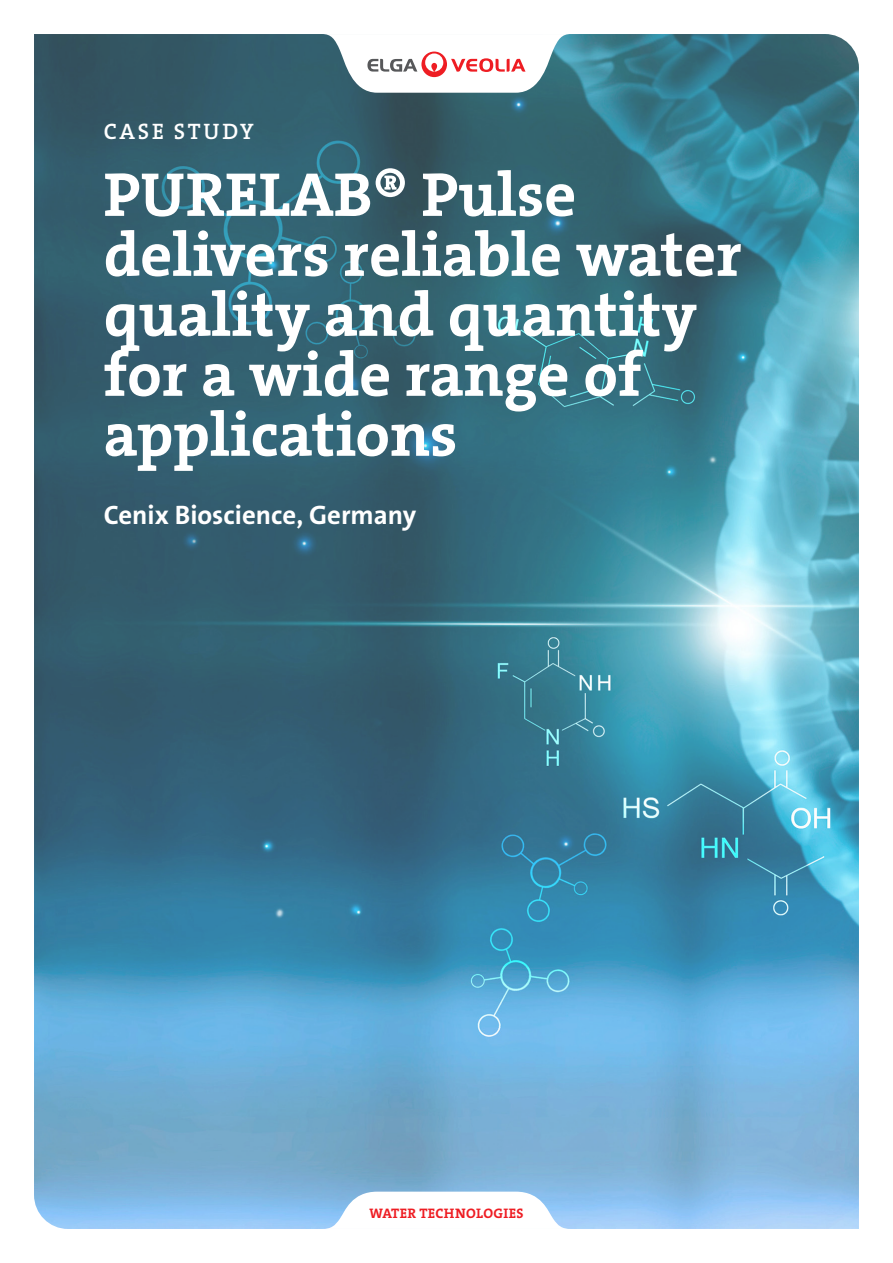
<style>
.page{position:relative;width:893px;height:1263px;background:#fff}
.page>*{position:absolute;margin:0;border:0;box-sizing:border-box;transform-origin:0 0}
.t1{font:62.55px/60px "The Serif Veolia W7 Bld";color:#fff}
.t2{font:26.85px "The Sans Veolia W7 Bld";color:#fff}
.t3{font:22.5px "The Serif Veolia W6 Se Bld";letter-spacing:.125em;color:#fff}
.t4{font:13.8px "The Serif Veolia W7 Bld";letter-spacing:.025em;color:#ee1d23}
</style>
<div class="page">
<img style="left:34px;top:34px;width:825px;height:1195px">
<svg style="left:322px;top:34px;width:249px;height:59px"></svg>
<svg style="left:322px;top:1191px;width:249px;height:38px"></svg>
<p class="t3" style="left:104px;top:117px;width:151px">CASE STUDY</p>
<p class="t1" style="left:104px;top:165px;width:640px">PURELAB® Pulse delivers reliable water quality and quantity for a wide range of applications</p>
<p class="t2" style="left:104px;top:497px;width:314px">Cenix Bioscience, Germany</p>
<p class="t4" style="left:369px;top:1204px;width:156px">WATER TECHNOLOGIES</p>
</div>
